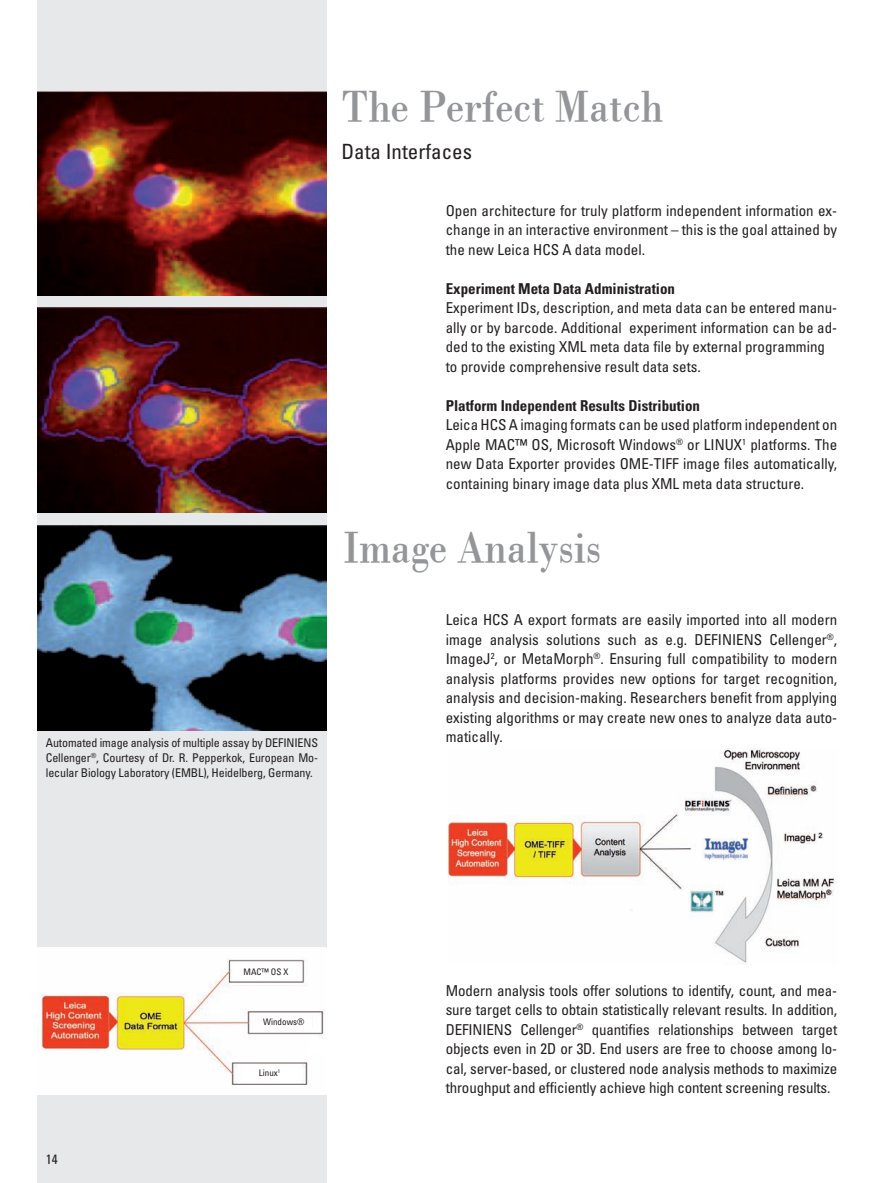
<style>
.page{position:relative;width:883px;height:1183px;background:#fff}
.page>*{position:absolute;margin:0;border:0;box-sizing:border-box;transform-origin:0 0}
.t1{font:45px "Leicana";color:#939598}
.t2{font:condensed 21px "Univers LT Std";color:#231f20}
.t3{font:condensed 15px/19.5px "Univers LT Std";color:#231f20;text-align:justify}
.t4{font:700 condensed 15px "Univers LT Std";color:#231f20}
.t5{font:condensed 13.5px "Univers LT Std";color:#231f20}
.t6{font:condensed 12px/15px "Univers LT Std";letter-spacing:-.01em;color:#231f20;text-align:justify}
.t7{font:condensed 9px "Univers LT Std";color:#231f20}
</style>
<div class="page">
<div style="left:37px;top:0;width:289px;height:1183px;background:#e7e8e9"></div>
<img style="left:37px;top:91px;width:289px;height:204px">
<img style="left:37px;top:308px;width:289px;height:204px">
<img style="left:37px;top:526px;width:289px;height:204px">
<img style="left:449px;top:748px;width:386px;height:216px">
<div style="left:37px;top:948px;width:289px;height:146px;background:#fff"></div>
<img style="left:41px;top:958px;width:284px;height:127px">
<div style="left:236px;top:964px;width:55px;height:15px;background:#fff"></div>
<div style="left:310px;top:1039px;width:59px;height:15px;background:#fff"></div>
<div style="left:256px;top:1014px;width:56px;height:15px;background:#fff"></div>
<div style="left:243px;top:1065px;width:55px;height:15px;background:#fff"></div>
<p class="t6" style="left:46px;top:736px;width:274px">Automated image analysis of multiple assay by DEFINIENS Cellenger<sup>®</sup>, Courtesy of Dr. R. Pepperkok, European Mo&shy;lecular Biology Laboratory (EMBL), Heidelberg, Germany.</p>
<h1 class="t1" style="left:341px;top:79px;width:323px">The Perfect Match</h1>
<h2 class="t2" style="left:341px;top:143px;width:132px">Data Interfaces</h2>
<p class="t3" style="left:445px;top:202px;width:393px">Open architecture for truly platform independent information ex&shy;change in an interactive environment – this is the goal attained by the new Leica HCS A data model.</p>
<p class="t4" style="left:445px;top:282px;width:231px">Experiment Meta Data Administration</p>
<p class="t3" style="left:445px;top:299px;width:393px;text-align:left">Experiment IDs, description, and meta data can be entered manu&shy;ally or by barcode. Additional experiment information can be ad&shy;ded to the existing XML meta data file by external programming to provide comprehensive result data sets.</p>
<p class="t4" style="left:445px;top:399px;width:256px">Platform Independent Results Distribution</p>
<p class="t3" style="left:445px;top:416px;width:393px">Leica HCS A imaging formats can be used platform independent on Apple MAC™ OS, Microsoft Windows<sup>®</sup> or LINUX<sup>1</sup> platforms. The new Data Exporter provides OME-TIFF image files automatically, containing binary image data plus XML meta data structure.</p>
<h1 class="t1" style="left:343px;top:519px;width:259px">Image Analysis</h1>
<p class="t3" style="left:445px;top:611px;width:393px">Leica HCS A export formats are easily imported into all modern image analysis solutions such as e.g. DEFINIENS Cellenger<sup>®</sup>, ImageJ<sup>2</sup>, or MetaMorph<sup>®</sup>. Ensuring full compatibility to modern analysis platforms provides new options for target recognition, analysis and decision-making. Researchers benefit from applying existing algorithms or may create new ones to analyze data auto&shy;matically.</p>
<p class="t5" style="left:46px;top:1154px;width:13px">14</p>
<p class="t7" style="left:243px;top:969px;width:46px">MAC™ OS X</p>
<p class="t7" style="left:263px;top:1018px;width:43px">Windows®</p>
<p class="t7" style="left:259px;top:1069px;width:23px">Linux<sup>1</sup></p>
<p class="t3" style="left:445px;top:982px;width:393px">Modern analysis tools offer solutions to identify, count, and mea&shy;sure target cells to obtain statistically relevant results. In addition, DEFINIENS Cellenger<sup>®</sup> quantifies relationships between target objects even in 2D or 3D. End users are free to choose among lo&shy;cal, server-based, or clustered node analysis methods to maximize throughput and efficiently achieve high content screening results.</p>
</div>
